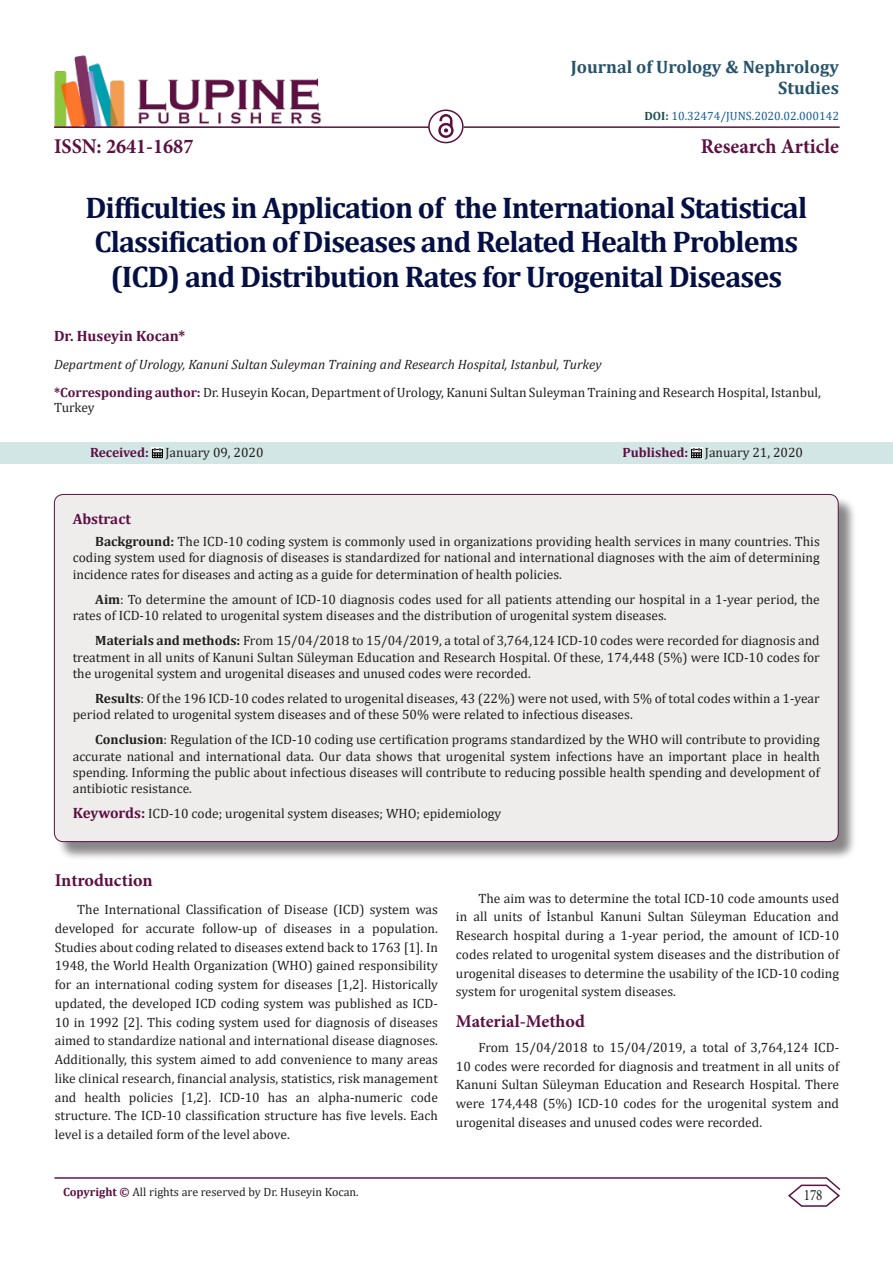
<style>
.page{position:relative;width:893px;height:1263px;background:#fff}
.page>*{position:absolute;margin:0;border:0;box-sizing:border-box;transform-origin:0 0}
.t1{font:700 30px/34.5px "Cambria";letter-spacing:-.03em;color:#041043;text-align:center}
.t2{font:700 21px "Minion Pro";color:#5c1043;scale:.96 1}
.t3{font:700 18px/21.6px "Cambria";color:#27536a;text-align:right}
.t4{font:700 18px "Minion Pro";letter-spacing:-.005em;color:#5c1043}
.t5{font:15.75px "Minion Pro";color:#231f20;scale:.83 1}
.t6{font:700 15px "Cambria";color:#5c1043}
.t7{font:13.5px/18.8px "Cambria";color:#231f20;text-align:justify}
.t8{font:italic 13.5px "Cambria";color:#231f20}
.t9{font:12px "Cambria";color:#231f20}
.t10{font:12px "Cambria";color:#175d9e}
.s1{font-weight:700;color:#1e5050}
.s2{font-weight:700;color:#5c1043}
.s3{font-weight:700}
.s4{font-weight:700;font-size:15px;color:#5c1043}
</style>
<div class="page">
<hr style="left:54px;top:1177px;width:773px;height:2px;background:#5c1043">
<svg style="left:787px;top:1177px;width:54px;height:30px"></svg>
<img style="left:54px;top:55px;width:267px;height:71px">
<hr style="left:54px;top:126px;width:375px;height:2px;background:#5c1043">
<img style="left:438px;top:115px;width:15px;height:23px">
<div style="left:0;top:442px;width:893px;height:22px;background:#d2e6e6"></div>
<svg style="left:152px;top:448px;width:11px;height:10px"></svg>
<svg style="left:691px;top:448px;width:11px;height:10px"></svg>
<div style="left:428px;top:109px;width:36px;height:34px;border:2px solid #5c1043;border-radius:50%"></div>
<hr style="left:464px;top:126px;width:376px;height:2px;background:#5c1043">
<div style="left:56px;top:496px;width:801px;height:365px;background:#231f20;opacity:.54"></div>
<div style="left:54px;top:494px;width:784px;height:348px;background:#efedec;border-radius:9px"></div>
<p class="t3" style="left:571px;top:55px;width:270px">Journal of Urology &amp; Nephrology<br>Studies</p>
<p class="t2" style="left:54px;top:131px;width:147px">ISSN: 2641-1687</p>
<p class="t10" style="left:644px;top:109px;width:196px"><span class="s1">DOI:</span> 10.32474/JUNS.2020.02.000142</p>
<p class="t2" style="left:701px;top:131px;width:145px">Research Article</p>
<p class="t1" style="left:85px;top:189px;width:723px">Difficulties in Application of the International Statistical<br>Classification of Diseases and Related Health Problems (ICD) and Distribution Rates for Urogenital Diseases</p>
<p class="t6" style="left:54px;top:325px;width:133px">Dr. Huseyin Kocan*</p>
<p class="t8" style="left:54px;top:355px;width:549px">Department of Urology, Kanuni Sultan Suleyman Training and Research Hospital, Istanbul, Turkey</p>
<p class="t7" style="left:54px;top:385px;width:768px;line-height:15px"><span class="s2">*Corresponding author:</span> Dr. Huseyin Kocan, Department of Urology, Kanuni Sultan Suleyman Training and Research Hospital, Istanbul,<br>Turkey</p>
<p class="t7" style="left:90px;top:443px;width:175px"><span class="s2">Received:</span> January 09, 2020</p>
<p class="t7" style="left:622px;top:443px;width:182px"><span class="s2">Published:</span> January 21, 2020</p>
<p class="t6" style="left:73px;top:508px;width:60px">Abstract</p>
<p class="t7" style="left:73px;top:533px;width:749px;line-height:16.2px;text-indent:22px"><span class="s3">Background:</span> The ICD-10 coding system is commonly used in organizations providing health services in many countries. This coding system used for diagnosis of diseases is standardized for national and international diagnoses with the aim of determining incidence rates for diseases and acting as a guide for determination of health policies.</p>
<p class="t7" style="left:73px;top:591px;width:748px;line-height:16.2px;text-indent:22px"><span class="s3">Aim</span>: To determine the amount of ICD-10 diagnosis codes used for all patients attending our hospital in a 1-year period, the rates of ICD-10 related to urogenital system diseases and the distribution of urogenital system diseases.</p>
<p class="t7" style="left:73px;top:632px;width:748px;line-height:16.2px;text-indent:22px"><span class="s3">Materials and methods:</span> From 15/04/2018 to 15/04/2019, a total of 3,764,124 ICD-10 codes were recorded for diagnosis and treatment in all units of Kanuni Sultan Süleyman Education and Research Hospital. Of these, 174,448 (5%) were ICD-10 codes for the urogenital system and urogenital diseases and unused codes were recorded.</p>
<p class="t7" style="left:73px;top:690px;width:748px;line-height:16.2px;text-indent:22px"><span class="s3">Results</span>: Of the 196 ICD-10 codes related to urogenital diseases, 43 (22%) were not used, with 5% of total codes within a 1-year period related to urogenital system diseases and of these 50% were related to infectious diseases.</p>
<p class="t7" style="left:73px;top:731px;width:749px;line-height:16.2px;text-indent:22px"><span class="s3">Conclusion</span>: Regulation of the ICD-10 coding use certification programs standardized by the WHO will contribute to providing accurate national and international data. Our data shows that urogenital system infections have an important place in health spending. Informing the public about infectious diseases will contribute to reducing possible health spending and development of antibiotic resistance.</p>
<p class="t7" style="left:73px;top:804px;width:430px"><span class="s4">Keywords:</span> ICD-10 code; urogenital system diseases; WHO; epidemiology</p>
<p class="t4" style="left:55px;top:868px;width:99px">Introduction</p>
<p class="t7" style="left:55px;top:900px;width:385px;text-indent:22px">The International Classification of Disease (ICD) system was developed for accurate follow-up of diseases in a population.<br>Studies about coding related to diseases extend back to 1763 [1]. In 1948, the World Health Organization (WHO) gained responsibility for an international coding system for diseases [1,2]. Historically updated, the developed ICD coding system was published as ICD-10 in 1992 [2]. This coding system used for diagnosis of diseases aimed to standardize national and international disease diagnoses.<br>Additionally, this system aimed to add convenience to many areas like clinical research, financial analysis, statistics, risk management and health policies [1,2]. ICD-10 has an alpha-numeric code structure. The ICD-10 classification structure has five levels. Each level is a detailed form of the level above.</p>
<p class="t7" style="left:456px;top:888px;width:385px;text-indent:22px">The aim was to determine the total ICD-10 code amounts used in all units of İstanbul Kanuni Sultan Süleyman Education and Research hospital during a 1-year period, the amount of ICD-10 codes related to urogenital system diseases and the distribution of urogenital diseases to determine the usability of the ICD-10 coding system for urogenital system diseases.</p>
<p class="t4" style="left:456px;top:1009px;width:130px">Material-Method</p>
<p class="t7" style="left:456px;top:1038px;width:385px;text-indent:22px">From 15/04/2018 to 15/04/2019, a total of 3,764,124 ICD-10 codes were recorded for diagnosis and treatment in all units of Kanuni Sultan Süleyman Education and Research Hospital. There were 174,448 (5%) ICD-10 codes for the urogenital system and urogenital diseases and unused codes were recorded.</p>
<p class="t9" style="left:63px;top:1185px;width:297px"><span class="s2">Copyright ©</span> All rights are reserved by Dr. Huseyin Kocan.</p>
<p class="t5" style="left:804px;top:1185px;width:24px">178</p>
</div>
